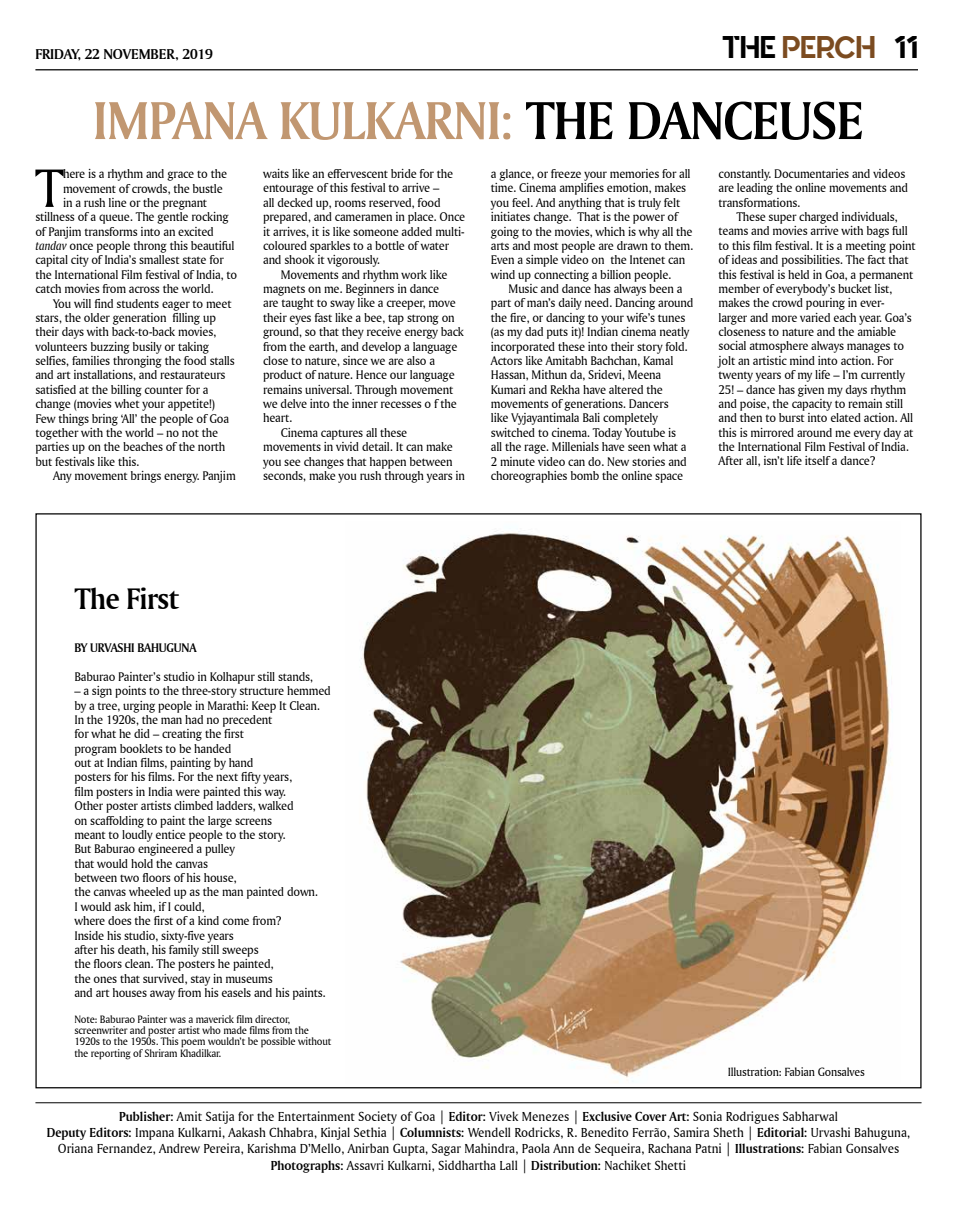
<style>
.page{position:relative;width:957px;height:1205px;background:#fff}
.page>*{position:absolute;margin:0;border:0;box-sizing:border-box;transform-origin:0 0}
.t1{font:57px "Amerigo BT Roman A";color:#000;scale:.95 1}
.t2{font:56.25px "Amerigo BT Bold A";letter-spacing:-.015em;color:#c19771;scale:.95 1}
.t3{font:31.25px "Quantify";color:#000;scale:.95 1}
.t4{font:31.25px "Amerigo BT Bold A";letter-spacing:-.015em;color:#000;scale:.95 1}
.t5{font:15px "Amerigo BT Bold A";letter-spacing:-.01em;color:#000}
.t6{font:13.75px/16.2px "Amerigo BT Roman A";color:#000;text-align:center;scale:.95 1}
.t7{font:13.12px/14.4px "Amerigo BT Roman A";letter-spacing:-.015em;color:#000;scale:.95 1}
.t8{font:13.12px "Amerigo BT Bold A";letter-spacing:-.015em;color:#000;scale:.95 1}
.t9{font:12.5px "Amerigo BT Roman A";letter-spacing:-.015em;color:#000;scale:.95 1}
.t10{font:11.25px/11.2px "Amerigo BT Roman A";letter-spacing:-.015em;color:#000;scale:.95 1}
.s1{color:#7b4b20}
.s2{color:#000}
.s3{font-family:"Amerigo BT Italic A"}
.s4{font-family:"Amerigo BT Bold A"}
</style>
<div class="page">
<hr style="left:35px;top:69px;width:883px;height:1px;background:#000">
<hr style="left:35px;top:1102px;width:886px;height:1px;background:#000">
<img style="left:361px;top:531px;width:531px;height:552px">
<p class="t5" style="left:35px;top:45px;width:179px">FRIDAY, 22 NOVEMBER, 2019</p>
<h3 class="t3" style="left:722px;top:30px;width:207px">THE <span class="s1">PERCH</span> 11</h3>
<h2 class="t2" style="left:93px;top:86px;width:813px">IMPANA KULKARNI: <span class="s2">THE DANCEUSE</span></h2>
<h1 class="t1" style="left:35px;top:153px;width:32px">T</h1>
<p class="t7" style="left:63px;top:166px;width:174px">here is a rhythm and grace to the</p>
<p class="t7" style="left:63px;top:181px;width:170px">movement of crowds, the bustle</p>
<p class="t7" style="left:63px;top:195px;width:153px">in a rush line or the pregnant</p>
<p class="t7" style="left:35px;top:209px;width:205px">stillness of a queue. The gentle rocking</p>
<p class="t7" style="left:35px;top:224px;width:189px">of Panjim transforms into an excited</p>
<p class="t7" style="left:35px;top:238px;width:211px"><span class="s3">tandav</span> once people throng this beautiful</p>
<p class="t7" style="left:35px;top:253px;width:200px">capital city of India’s smallest state for</p>
<p class="t7" style="left:35px;top:267px;width:214px">the International Film festival of India, to</p>
<p class="t7" style="left:35px;top:281px;width:189px">catch movies from across the world.</p>
<p class="t7" style="left:53px;top:296px;width:189px">You will find students eager to meet</p>
<p class="t7" style="left:35px;top:310px;width:192px">stars, the older generation filling up</p>
<p class="t7" style="left:35px;top:324px;width:192px">their days with back-to-back movies,</p>
<p class="t7" style="left:35px;top:339px;width:184px">volunteers buzzing busily or taking</p>
<p class="t7" style="left:35px;top:353px;width:211px">selfies, families thronging the food stalls</p>
<p class="t7" style="left:35px;top:368px;width:202px">and art installations, and restaurateurs</p>
<p class="t7" style="left:35px;top:382px;width:184px">satisfied at the billing counter for a</p>
<p class="t7" style="left:35px;top:396px;width:191px">change (movies whet your appetite!)</p>
<p class="t7" style="left:35px;top:411px;width:205px">Few things bring ‘All’ the people of Goa</p>
<p class="t7" style="left:35px;top:425px;width:194px">together with the world – no not the</p>
<p class="t7" style="left:35px;top:439px;width:201px">parties up on the beaches of the north</p>
<p class="t7" style="left:35px;top:454px;width:111px">but festivals like this.</p>
<p class="t7" style="left:53px;top:468px;width:194px">Any movement brings energy. Panjim</p>
<p class="t7" style="left:263px;top:166px;width:214px">waits like an effervescent bride for the entourage of this festival to arrive –<br>all decked up, rooms reserved, food prepared, and cameramen in place. Once it arrives, it is like someone added multi&shy;coloured sparkles to a bottle of water and shook it vigorously.</p>
<p class="t7" style="left:281px;top:267px;width:177px">Movements and rhythm work like</p>
<p class="t7" style="left:263px;top:281px;width:187px">magnets on me. Beginners in dance</p>
<p class="t7" style="left:263px;top:296px;width:204px">are taught to sway like a creeper, move</p>
<p class="t7" style="left:263px;top:310px;width:203px">their eyes fast like a bee, tap strong on</p>
<p class="t7" style="left:263px;top:324px;width:213px">ground, so that they receive energy back</p>
<p class="t7" style="left:263px;top:339px;width:206px">from the earth, and develop a language</p>
<p class="t7" style="left:263px;top:353px;width:182px">close to nature, since we are also a</p>
<p class="t7" style="left:263px;top:367px;width:203px">product of nature. Hence our language</p>
<p class="t7" style="left:263px;top:382px;width:202px">remains universal. Through movement</p>
<p class="t7" style="left:263px;top:396px;width:205px">we delve into the inner recesses o f the</p>
<p class="t7" style="left:263px;top:411px;width:32px">heart.</p>
<p class="t7" style="left:281px;top:425px;width:134px">Cinema captures all these</p>
<p class="t7" style="left:263px;top:439px;width:201px">movements in vivid detail. It can make</p>
<p class="t7" style="left:263px;top:454px;width:201px">you see changes that happen between</p>
<p class="t7" style="left:263px;top:468px;width:214px">seconds, make you rush through years in</p>
<p class="t7" style="left:491px;top:166px;width:215px">a glance, or freeze your memories for all time. Cinema amplifies emotion, makes you feel. And anything that is truly felt initiates change. That is the power of going to the movies, which is why all the arts and most people are drawn to them.<br>Even a simple video on the Intenet can wind up connecting a billion people.</p>
<p class="t7" style="left:491px;top:281px;width:215px;text-indent:18px">Music and dance has always been a part of man’s daily need. Dancing around the fire, or dancing to your wife’s tunes (as my dad puts it)! Indian cinema neatly incorporated these into their story fold.<br>Actors like Amitabh Bachchan, Kamal Hassan, Mithun da, Sridevi, Meena Kumari and Rekha have altered the movements of generations. Dancers<br>like Vyjayantimala Bali completely switched to cinema. Today Youtube is<br>all the rage. Millenials have seen what a 2 minute video can do. New stories and choreographies bomb the online space</p>
<p class="t7" style="left:718px;top:166px;width:201px">constantly. Documentaries and videos are leading the online movements and transformations.</p>
<p class="t7" style="left:718px;top:209px;width:209px;text-indent:18px">These super charged individuals, teams and movies arrive with bags full to this film festival. It is a meeting point of ideas and possibilities. The fact that this festival is held in Goa, a permanent member of everybody’s bucket list, makes the crowd pouring in ever&shy;larger and more varied each year. Goa’s closeness to nature and the amiable social atmosphere always manages to jolt an artistic mind into action. For twenty years of my life – I’m currently 25! – dance has given my days rhythm and poise, the capacity to remain still and then to burst into elated action. All this is mirrored around me every day at the International Film Festival of India.<br>After all, isn’t life itself a dance?</p>
<h3 class="t4" style="left:74px;top:579px;width:112px">The First</h3>
<p class="t8" style="left:74px;top:639px;width:130px">BY URVASHI BAHUGUNA</p>
<p class="t7" style="left:74px;top:669px;width:253px">Baburao Painter’s studio in Kolhapur still stands,</p>
<p class="t7" style="left:74px;top:683px;width:271px">– a sign points to the three-story structure hemmed by a tree, urging people in Marathi: Keep It Clean.<br>In the 1920s, the man had no precedent<br>for what he did – creating the first<br>program booklets to be handed<br>out at Indian films, painting by hand<br>posters for his films. For the next fifty years,<br>film posters in India were painted this way.<br>Other poster artists climbed ladders, walked<br>on scaffolding to paint the large screens<br>meant to loudly entice people to the story.<br>But Baburao engineered a pulley<br>that would hold the canvas<br>between two floors of his house,<br>the canvas wheeled up as the man painted down.<br>I would ask him, if I could,<br>where does the first of a kind come from?<br>Inside his studio, sixty-five years<br>after his death, his family still sweeps<br>the floors clean. The posters he painted,<br>the ones that survived, stay in museums<br>and art houses away from his easels and his paints.</p>
<p class="t10" style="left:74px;top:1013px;width:272px">Note: Baburao Painter was a maverick film director, screenwriter and poster artist who made films from the 1920s to the 1950s. This poem wouldn’t be possible without the reporting of Shriram Khadilkar.</p>
<p class="t9" style="left:727px;top:1064px;width:146px">Illustration: Fabian Gonsalves</p>
<p class="t6" style="left:47px;top:1108px;width:910px"><span class="s4">Publisher:</span> Amit Satija for the Entertainment Society of Goa | <span class="s4">Editor:</span> Vivek Menezes | <span class="s4">Exclusive Cover Art:</span> Sonia Rodrigues Sabharwal<br><span class="s4">Deputy Editors:</span> Impana Kulkarni, Aakash Chhabra, Kinjal Sethia | <span class="s4">Columnists:</span> Wendell Rodricks, R. Benedito Ferrão, Samira Sheth | <span class="s4">Editorial:</span> Urvashi Bahuguna, Oriana Fernandez, Andrew Pereira, Karishma D’Mello, Anirban Gupta, Sagar Mahindra, Paola Ann de Sequeira, Rachana Patni | <span class="s4">Illustrations:</span> Fabian Gonsalves <span class="s4">Photographs:</span> Assavri Kulkarni, Siddhartha Lall | <span class="s4">Distribution:</span> Nachiket Shetti</p>
</div>
